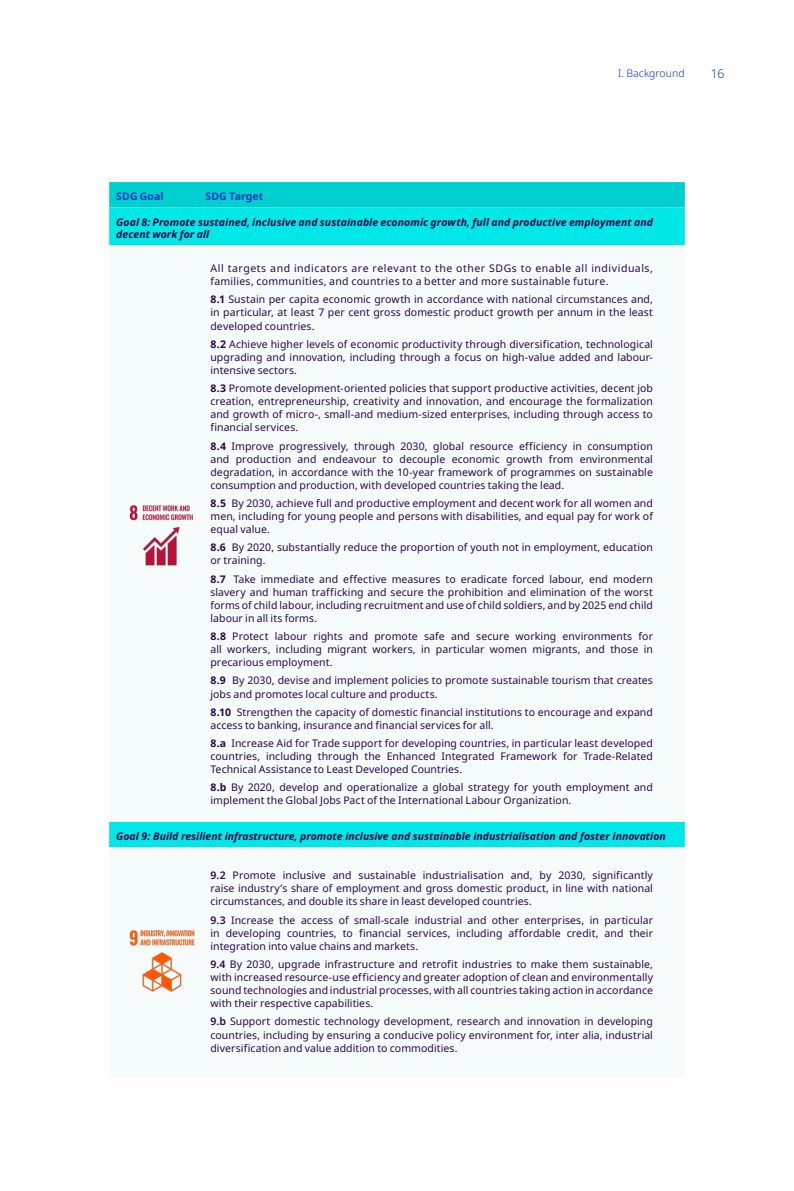
<style>
.page{position:relative;width:794px;height:1191px;background:#fff}
.page>*{position:absolute;margin:0;border:0;box-sizing:border-box;transform-origin:0 0}
.t1{font:300 12.25px "Noto Sans";color:#003bbc}
.t2{font:10.5px/13.1px "Noto Sans";letter-spacing:.005em;color:#28084b;text-align:justify}
.t3{font:italic 700 10.5px/12.6px "Noto Sans";color:#28084b}
.t4{font:10.5px/13.1px "Noto Sans";letter-spacing:.045em;color:#28084b}
.t5{font:700 10.5px "Noto Sans";letter-spacing:.01em;color:#003bbc}
.t6{font:300 10.5px "Noto Sans";letter-spacing:.01em;color:#003bbc}
.s1{font-weight:700}
.s2{font-weight:600}
</style>
<div class="page">
<div style="left:109px;top:182px;width:576px;height:25px;background:#00cfcf"></div>
<div style="left:109px;top:207px;width:576px;height:640px;background:#00e7e8"></div>
<div style="left:109px;top:245px;width:576px;height:576px;background:#f6fbfc"></div>
<img style="left:124px;top:499px;width:74px;height:74px">
<img style="left:128px;top:928px;width:67px;height:64px">
<p class="t6" style="left:618px;top:66px;width:68px">I. Background</p>
<p class="t1" style="left:711px;top:65px;width:15px">16</p>
<p class="t5" style="left:116px;top:189px;width:49px">SDG Goal</p>
<p class="t5" style="left:205px;top:189px;width:59px">SDG Target</p>
<p class="t3" style="left:116px;top:216px;width:538px">Goal 8: Promote sustained, inclusive and sustainable economic growth, full and productive employment and decent work for all</p>
<p class="t4" style="left:210px;top:262px;width:444px">All targets and indicators are relevant to the other SDGs to enable all individuals, families, communities, and countries to a better and more sustainable future.</p>
<p class="t2" style="left:210px;top:293px;width:444px"><span class="s1">8.1</span> Sustain per capita economic growth in accordance with national circumstances and, in particular, at least 7 per cent gross domestic product growth per annum in the least developed countries.</p>
<p class="t2" style="left:210px;top:337px;width:444px"><span class="s1">8.2</span> Achieve higher levels of economic productivity through diversification, technological upgrading and innovation, including through a focus on high-value added and labour&shy;intensive sectors.</p>
<p class="t2" style="left:210px;top:382px;width:444px"><span class="s1">8.3</span> Promote development-oriented policies that support productive activities, decent job creation, entrepreneurship, creativity and innovation, and encourage the formalization and growth of micro-, small-and medium-sized enterprises, including through access to financial services.</p>
<p class="t2" style="left:210px;top:439px;width:444px"><span class="s1">8.4</span> Improve progressively, through 2030, global resource efficiency in consumption and production and endeavour to decouple economic growth from environmental degradation, in accordance with the 10-year framework of programmes on sustainable consumption and production, with developed countries taking the lead.</p>
<p class="t2" style="left:210px;top:497px;width:444px"><span class="s1">8.5</span> By 2030, achieve full and productive employment and decent work for all women and men, including for young people and persons with disabilities, and equal pay for work of equal value.</p>
<p class="t2" style="left:210px;top:541px;width:444px"><span class="s1">8.6</span> By 2020, substantially reduce the proportion of youth not in employment, education or training.</p>
<p class="t2" style="left:210px;top:572px;width:444px"><span class="s1">8.7</span> Take immediate and effective measures to eradicate forced labour, end modern slavery and human trafficking and secure the prohibition and elimination of the worst forms of child labour, including recruitment and use of child soldiers, and by 2025 end child labour in all its forms.</p>
<p class="t2" style="left:210px;top:630px;width:444px"><span class="s1">8.8</span> Protect labour rights and promote safe and secure working environments for all workers, including migrant workers, in particular women migrants, and those in precarious employment.</p>
<p class="t2" style="left:210px;top:674px;width:444px"><span class="s1">8.9</span> By 2030, devise and implement policies to promote sustainable tourism that creates jobs and promotes local culture and products.</p>
<p class="t2" style="left:210px;top:705px;width:444px"><span class="s1">8.10</span> Strengthen the capacity of domestic financial institutions to encourage and expand access to banking, insurance and financial services for all.</p>
<p class="t2" style="left:210px;top:736px;width:444px"><span class="s1">8.a</span> Increase Aid for Trade support for developing countries, in particular least developed countries, including through the Enhanced Integrated Framework for Trade-Related Technical Assistance to Least Developed Countries.</p>
<p class="t2" style="left:210px;top:781px;width:444px"><span class="s1">8.b</span> By 2020, develop and operationalize a global strategy for youth employment and implement the Global Jobs Pact of the International Labour Organization.</p>
<p class="t3" style="left:116px;top:830px;width:551px">Goal 9: Build resilient infrastructure, promote inclusive and sustainable industrialisation and foster innovation</p>
<p class="t2" style="left:210px;top:869px;width:444px"><span class="s2">9.2</span> Promote inclusive and sustainable industrialisation and, by 2030, significantly raise industry’s share of employment and gross domestic product, in line with national circumstances, and double its share in least developed countries.</p>
<p class="t2" style="left:210px;top:913px;width:444px"><span class="s2">9.3</span> Increase the access of small-scale industrial and other enterprises, in particular in developing countries, to financial services, including affordable credit, and their integration into value chains and markets.</p>
<p class="t2" style="left:210px;top:957px;width:444px"><span class="s2">9.4</span> By 2030, upgrade infrastructure and retrofit industries to make them sustainable, with increased resource-use efficiency and greater adoption of clean and environmentally sound technologies and industrial processes, with all countries taking action in accordance with their respective capabilities.</p>
<p class="t2" style="left:210px;top:1015px;width:444px"><span class="s2">9.b</span> Support domestic technology development, research and innovation in developing countries, including by ensuring a conducive policy environment for, inter alia, industrial diversification and value addition to commodities.</p>
</div>
